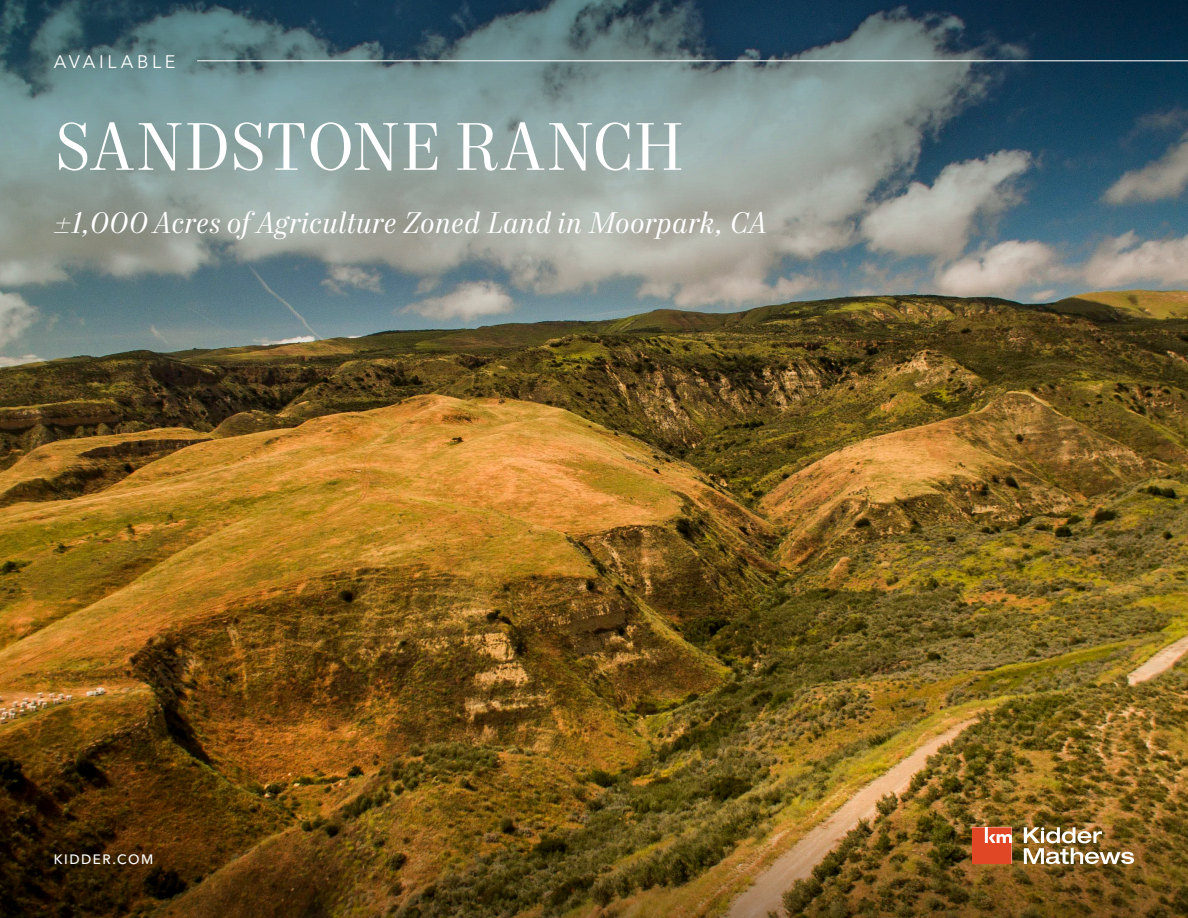
<style>
.page{position:relative;width:1188px;height:918px;background:#fff}
.page>*{position:absolute;margin:0;border:0;box-sizing:border-box;transform-origin:0 0}
.Headline_-_Level_1_-_White_2023{font:67.5px "Mort Modern 08";letter-spacing:-.005em;color:#fff}
.Callout_Text_-_Italics_-_White_2023{font:italic 30px "Mort Modern 08";letter-spacing:.005em;color:#fff}
.Section_Identifier_-_White_2023{font:18px "Avenir Next LT Pro";letter-spacing:.2em;color:#fff}
.KM_URL_-_White_2023{font:500 13.5px "Avenir Next LT Pro";letter-spacing:.11em;color:#fff}
</style>
<div class="page">
<img style="left:0;top:0;width:1188px;height:918px">
<img style="left:1024px;top:827px;width:110px;height:37px">
<svg style="left:972px;top:827px;width:40px;height:37px"></svg>
<hr style="left:197px;top:60px;width:991px;height:1px;background:#fff">
<p class="Section_Identifier_-_White_2023" style="left:54px;top:51px;width:123px">AVAILABLE</p>
<p class="Headline_-_Level_1_-_White_2023" style="left:54px;top:107px;width:632px">SANDSTONE RANCH</p>
<p class="Callout_Text_-_Italics_-_White_2023" style="left:54px;top:204px;width:714px">±1,000 Acres of Agriculture Zoned Land in Moorpark, CA</p>
<p class="KM_URL_-_White_2023" style="left:54px;top:851px;width:101px">KIDDER.COM</p>
</div>
